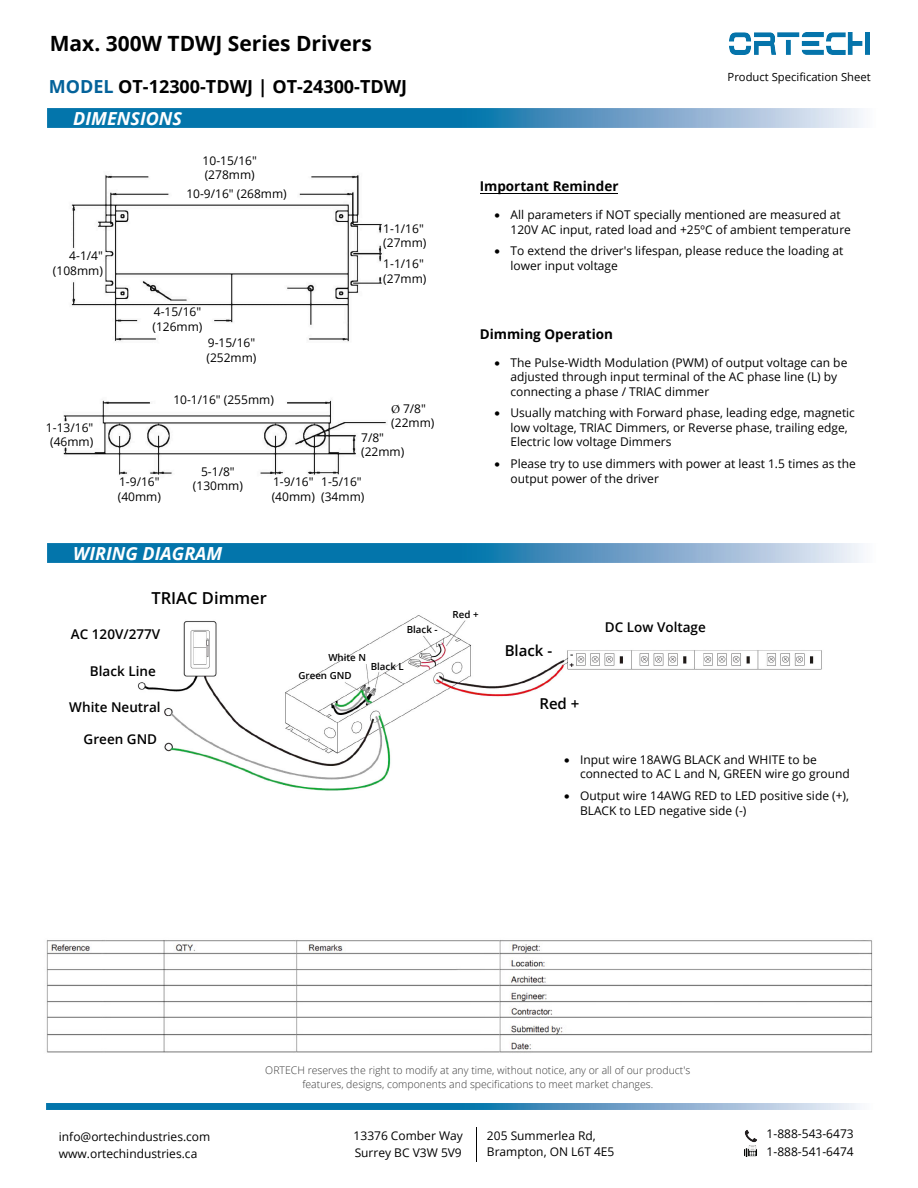
<style>
.page{position:relative;width:918px;height:1188px;background:#fff}
.page>*{position:absolute;margin:0;border:0;box-sizing:border-box;transform-origin:0 0}
.t1{font:700 21px "Open Sans";color:#000}
.t2{font:700 18px "Open Sans";color:#000}
.t3{font:italic 700 18px "Open Sans";color:#fff}
.t4{font:600 16.5px "Open Sans";color:#000001}
.t5{font:600 15px "Open Sans";color:#000001}
.t6{font:600 13.5px "Open Sans";color:#000001}
.t7{font:700 13.5px "Open Sans";color:#000}
.t8{font:12px/14.4px "Open Sans";color:#000}
.t9{font:11.25px "Open Sans";color:#000}
.t10{font:300 10.5px/14.7px "Open Sans";color:#393939;text-align:center}
.t11{font:600 9.75px "Open Sans";color:#000001}
.s1{font-style:inherit}
.s2{color:#04629a}
.s3{font-family:"Minion Pro"}
</style>
<div class="page">
<img style="left:63px;top:400px;width:324px;height:75px">
<img style="left:71px;top:175px;width:311px;height:167px">
<img style="left:729px;top:33px;width:141px;height:22px">
<svg style="left:744px;top:1130px;width:13px;height:27px"></svg>
<img style="left:46px;top:1103px;width:814px;height:6px">
<img style="left:476px;top:1128px;width:1px;height:34px">
<hr style="left:480px;top:193px;width:138px;height:1px;background:#000">
<img style="left:47px;top:543px;width:816px;height:20px">
<img style="left:47px;top:108px;width:816px;height:20px">
<img style="left:137px;top:615px;width:685px;height:176px">
<img style="left:46px;top:940px;width:827px;height:113px">
<h1 class="t1" style="left:50px;top:28px;width:324px">Max. <span class="s1">30</span>0W TDWJ Series Drivers</h1>
<h2 class="t2" style="left:49px;top:73px;width:360px"><span class="s2">MODEL</span> OT-12<span class="s1">30</span>0-TDWJ | OT-24<span class="s1">30</span>0-TDWJ</h2>
<h2 class="t3" style="left:73px;top:106px;width:110px">DIMENSIONS</h2>
<p class="t8" style="left:53px;top:248px;width:52px;text-align:right">4-1/4" (108mm)</p>
<p class="t8" style="left:46px;top:420px;width:49px;text-align:center">1-13/16" (46mm)</p>
<p class="t8" style="left:203px;top:153px;width:56px">10-15/16" (278mm)</p>
<p class="t8" style="left:186px;top:186px;width:102px">10-9/16" (268mm)</p>
<p class="t8" style="left:153px;top:304px;width:52px">4-15/16" (126mm)</p>
<p class="t8" style="left:207px;top:335px;width:52px">9-15/16" (252mm)</p>
<p class="t8" style="left:383px;top:221px;width:45px">1-1/16" (27mm)</p>
<p class="t8" style="left:383px;top:257px;width:45px">1-1/16" (27mm)</p>
<p class="t8" style="left:118px;top:475px;width:45px">1-9/16" (40mm)</p>
<p class="t8" style="left:173px;top:392px;width:102px">10-1/16" (255mm)</p>
<p class="t8" style="left:391px;top:401px;width:45px"><span class="s3">Ø</span> 7/8" (22mm)</p>
<p class="t8" style="left:361px;top:430px;width:45px">7/8" (22mm)</p>
<p class="t8" style="left:321px;top:475px;width:45px">1-5/16" (34mm)</p>
<p class="t8" style="left:193px;top:464px;width:52px;text-align:center">5-1/8" (130mm)</p>
<p class="t8" style="left:272px;top:475px;width:45px">1-9/16" (40mm)</p>
<p class="t9" style="left:728px;top:70px;width:145px">Product Specification Sheet</p>
<p class="t7" style="left:480px;top:176px;width:140px">Important Reminder</p>
<p class="t8" style="left:511px;top:207px;width:342px;text-indent:-16px">• All parameters if NOT specially mentioned are measured at<br>120V AC input, rated load and +25ºC of ambient temperature</p>
<p class="t8" style="left:511px;top:244px;width:334px;text-indent:-16px">• To extend the driver's lifespan, please reduce the loading at lower input voltage</p>
<p class="t7" style="left:480px;top:324px;width:135px">Dimming Operation</p>
<p class="t8" style="left:510px;top:355px;width:338px;text-indent:-16px">• The Pulse-Width Modulation (PWM) of output voltage can be adjusted through input terminal of the AC phase line (L) by connecting a phase / TRIAC dimmer</p>
<p class="t8" style="left:510px;top:406px;width:346px;text-indent:-16px">• Usually matching with Forward phase, leading edge, magnetic low voltage, TRIAC Dimmers, or Reverse phase, trailing edge,<br>Electric low voltage Dimmers</p>
<p class="t8" style="left:510px;top:456px;width:347px;text-indent:-16px">• Please try to use dimmers with power at least 1.5 times as the output power of the driver</p>
<h2 class="t3" style="left:73px;top:541px;width:151px">WIRING DIAGRAM</h2>
<h3 class="t4" style="left:151px;top:587px;width:117px">TRIAC Dimmer</h3>
<p class="t6" style="left:71px;top:625px;width:91px">AC 120V/277V</p>
<p class="t6" style="left:90px;top:662px;width:67px">Black Line</p>
<p class="t6" style="left:69px;top:698px;width:93px">White Neutral</p>
<p class="t6" style="left:84px;top:730px;width:75px">Green GND</p>
<p class="t11" style="left:407px;top:623px;width:32px">Black -</p>
<p class="t11" style="left:328px;top:651px;width:39px">White N</p>
<p class="t11" style="left:371px;top:659px;width:35px">Black L</p>
<p class="t11" style="left:298px;top:669px;width:55px">Green GND</p>
<p class="t11" style="left:453px;top:608px;width:28px">Red +</p>
<p class="t5" style="left:505px;top:641px;width:49px">Black -</p>
<p class="t5" style="left:539px;top:693px;width:42px">Red +</p>
<p class="t6" style="left:605px;top:618px;width:102px">DC Low Voltage</p>
<p class="t8" style="left:580px;top:752px;width:271px;text-indent:-16px">• Input wire 18AWG BLACK and WHITE to be connected to AC L and N, GREEN wire go ground</p>
<p class="t8" style="left:580px;top:788px;width:271px;text-indent:-16px">• Output wire 14AWG RED to LED positive side (+),<br>BLACK to LED negative side (-)</p>
<p class="t10" style="left:265px;top:1062px;width:426px">ORTECH reserves the right to modify at any time, without notice, any or all of our product's features, designs, components and specifications to meet market changes.</p>
<p class="t8" style="left:354px;top:1126px;width:111px;line-height:18px">13376 Comber Way<br>Surrey BC V3W 5V9</p>
<p class="t8" style="left:59px;top:1128px;width:153px;line-height:16.8px">info@ortechindustries.com www.ortechindustries.ca</p>
<p class="t8" style="left:487px;top:1127px;width:129px;line-height:16.8px">205 Summerlea Rd,<br>Brampton, ON L6T 4E5</p>
<p class="t8" style="left:767px;top:1125px;width:89px;line-height:18px">1-888-543-6473<br>1-888-541-6474</p>
</div>
